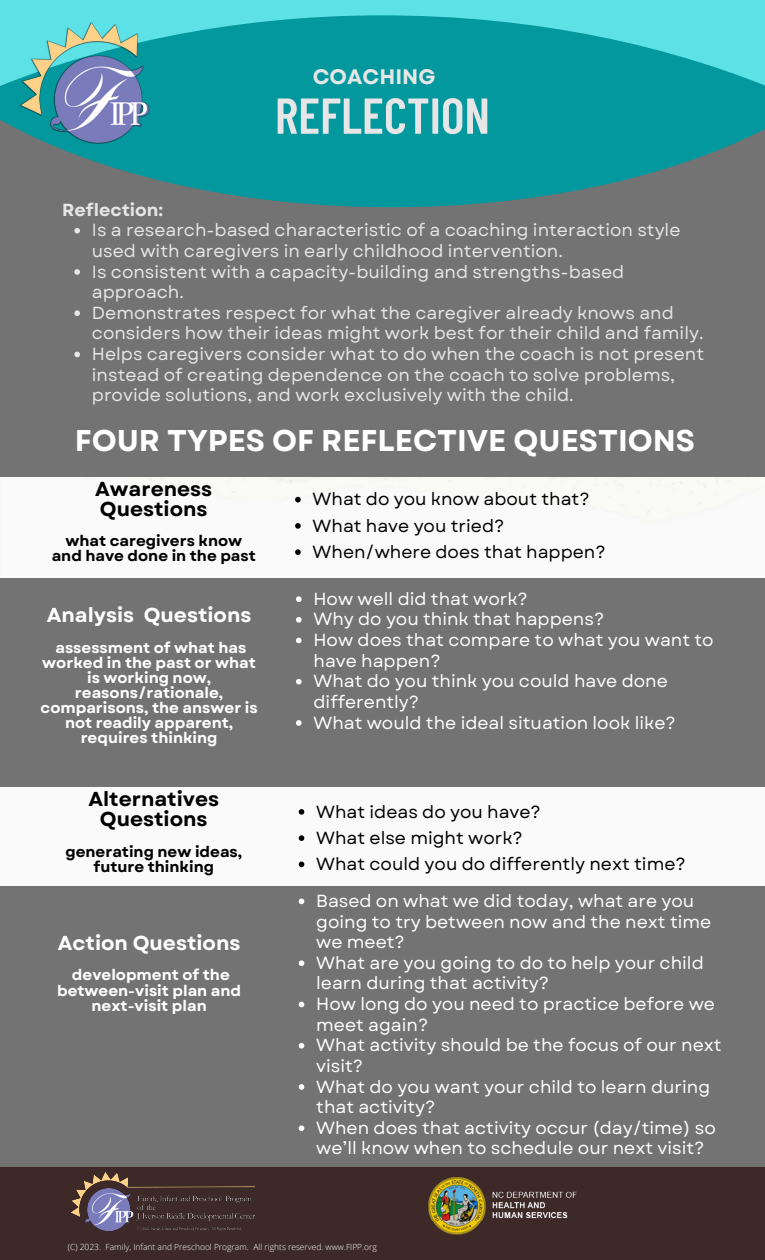
<style>
.page{position:relative;width:765px;height:1260px;background:#737373}
.page>*{position:absolute;margin:0;border:0;box-sizing:border-box;transform-origin:0 0}
.t1{font:600 50.38px "Barlow Condensed";color:#e6e6e6}
.t2{font:700 30px "Garet";color:#fff}
.t3{font:700 21px "Garet";color:#e6e6e6}
.t4{font:700 20.12px/19.8px "Garet";color:#000}
.t5{font:700 20.12px "Garet";color:#fff}
.t6{font:17.5px/20.6px "Garet";color:#fff}
.t7{font:17.5px/20.6px "Garet";color:#e6e6e6}
.t8{font:17.5px "Garet";color:#000}
.t9{font:700 17.5px "Garet";color:#e6e6e6}
.t10{font:700 15.12px/15.1px "Garet";color:#fff;text-align:center}
.t11{font:700 15.12px/15px "Garet";color:#000;text-align:center}
.t12{font:300 8.5px "Open Sans";color:#fff}
</style>
<div class="page">
<svg style="left:0;top:97px;width:765px;height:110px;fill:#03989e"></svg>
<svg style="left:0;top:0;width:765px;height:97px;background:#24b3b8"></svg>
<img style="left:12px;top:20px;width:144px;height:136px">
<div style="left:0;top:478px;width:765px;height:99px;background:#fafafa"></div>
<div style="left:0;top:787px;width:765px;height:99px;background:#fafafa"></div>
<div style="left:0;top:1168px;width:765px;height:92px;background:#3d2928"></div>
<img style="left:71px;top:1172px;width:184px;height:59px">
<img style="left:428px;top:1177px;width:149px;height:58px">
<svg style="left:296px;top:596px;width:6px;height:6px"></svg>
<svg style="left:296px;top:617px;width:6px;height:6px"></svg>
<svg style="left:296px;top:638px;width:6px;height:5px"></svg>
<svg style="left:296px;top:679px;width:6px;height:6px"></svg>
<svg style="left:296px;top:720px;width:6px;height:6px"></svg>
<svg style="left:295px;top:497px;width:6px;height:5px"></svg>
<svg style="left:295px;top:523px;width:6px;height:6px"></svg>
<svg style="left:295px;top:549px;width:6px;height:6px"></svg>
<svg style="left:74px;top:228px;width:6px;height:6px"></svg>
<svg style="left:74px;top:269px;width:6px;height:6px"></svg>
<svg style="left:74px;top:310px;width:6px;height:6px"></svg>
<svg style="left:74px;top:352px;width:6px;height:5px"></svg>
<svg style="left:299px;top:809px;width:5px;height:6px"></svg>
<svg style="left:299px;top:835px;width:5px;height:6px"></svg>
<svg style="left:299px;top:862px;width:5px;height:5px"></svg>
<svg style="left:299px;top:899px;width:5px;height:5px"></svg>
<svg style="left:299px;top:960px;width:5px;height:6px"></svg>
<svg style="left:299px;top:1002px;width:5px;height:5px"></svg>
<svg style="left:299px;top:1043px;width:5px;height:6px"></svg>
<svg style="left:299px;top:1084px;width:5px;height:6px"></svg>
<svg style="left:299px;top:1125px;width:5px;height:6px"></svg>
<p class="t3" style="left:313px;top:61px;width:124px">COACHING</p>
<h6 class="t1" style="left:275px;top:83px;width:217px">REFLECTION</h6>
<h4 class="t9" style="left:62px;top:197px;width:103px">Reflection:</h4>
<p class="t7" style="left:92px;top:220px;width:590px">Is a research-based characteristic of a coaching interaction style used with caregivers in early childhood intervention.</p>
<h4 class="t7" style="left:92px;top:261px;width:534px">Is consistent with a capacity-building and strengths-based approach.</h4>
<p class="t7" style="left:92px;top:302px;width:613px">Demonstrates respect for what the caregiver already knows and considers how their ideas might work best for their child and family.</p>
<p class="t7" style="left:92px;top:344px;width:614px">Helps caregivers consider what to do when the coach is not present instead of creating dependence on the coach to solve problems, provide solutions, and work exclusively with the child.</p>
<p class="t2" style="left:75px;top:418px;width:622px">FOUR TYPES OF REFLECTIVE QUESTIONS</p>
<p class="t4" style="left:95px;top:479px;width:119px">Awareness<br>Questions</p>
<p class="t11" style="left:52px;top:533px;width:206px">what caregivers know and have done in the past</p>
<p class="t5" style="left:47px;top:600px;width:206px">Analysis Questions</p>
<h4 class="t10" style="left:41px;top:640px;width:219px">assessment of what has worked in the past or what is working now, reasons/rationale, comparisons, the answer is not readily apparent, requires thinking</h4>
<p class="t4" style="left:88px;top:789px;width:132px;line-height:20.1px;text-align:center">Alternatives<br>Questions</p>
<p class="t11" style="left:65px;top:844px;width:178px">generating new ideas, future thinking</p>
<p class="t5" style="left:58px;top:928px;width:184px">Action Questions</p>
<p class="t10" style="left:57px;top:968px;width:186px">development of the between-visit plan and next-visit plan</p>
<h2 class="t8" style="left:313px;top:487px;width:279px">What do you know about that?</h2>
<p class="t8" style="left:313px;top:513px;width:193px">What have you tried?</p>
<p class="t8" style="left:313px;top:539px;width:295px">When/where does that happen?</p>
<h5 class="t6" style="left:314px;top:588px;width:216px">How well did that work?</h5>
<p class="t6" style="left:314px;top:609px;width:292px">Why do you think that happens?</p>
<p class="t6" style="left:314px;top:630px;width:402px">How does that compare to what you want to have happen?</p>
<p class="t6" style="left:314px;top:671px;width:356px">What do you think you could have done differently?</p>
<p class="t6" style="left:314px;top:712px;width:364px">What would the ideal situation look like?</p>
<p class="t8" style="left:316px;top:799px;width:226px">What ideas do you have?</p>
<p class="t8" style="left:316px;top:825px;width:208px">What else might work?</p>
<h6 class="t8" style="left:316px;top:851px;width:371px">What could you do differently next time?</h6>
<p class="t6" style="left:316px;top:891px;width:397px">Based on what we did today, what are you going to try between now and the next time we meet?</p>
<p class="t6" style="left:316px;top:953px;width:389px">What are you going to do to help your child learn during that activity?</p>
<p class="t6" style="left:316px;top:994px;width:400px">How long do you need to practice before we meet again?</p>
<p class="t6" style="left:316px;top:1035px;width:407px">What activity should be the focus of our next visit?</p>
<p class="t6" style="left:316px;top:1076px;width:395px">What do you want your child to learn during that activity?</p>
<h6 class="t6" style="left:316px;top:1118px;width:401px">When does that activity occur (day/time) so we’ll know when to schedule our next visit?</h6>
<p class="t12" style="left:68px;top:1241px;width:311px">(C) 2023. Family, Infant and Preschool Program. All rights reserved. www.FIPP.org</p>
</div>
